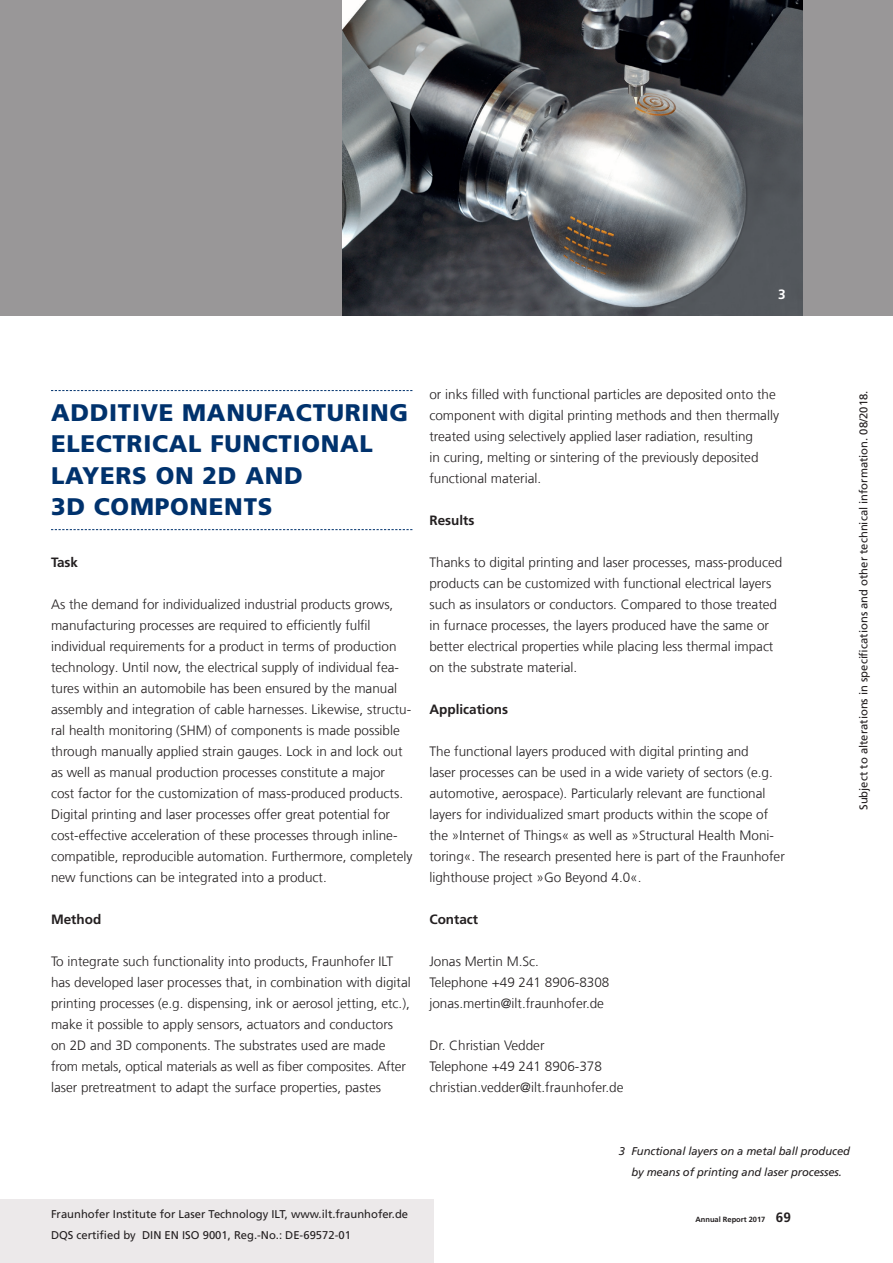
<style>
.page{position:relative;width:893px;height:1263px;background:#fff}
.page>*{position:absolute;margin:0;border:0;box-sizing:border-box;transform-origin:0 0}
.t1{font:900 24px/31.5px "Frutiger LT Com";letter-spacing:.03em;color:#00326d}
.t2{font:300 13.5px/21px "Frutiger LT Com";color:#231f20}
.t3{font:700 13.5px "Frutiger LT Com";color:#231f20}
.t4{font:700 13.5px "Frutiger LT Com";color:#fff}
.t5{font:11.25px/21px "Frutiger LT Com";color:#231f20}
.t6{font:italic 11.25px/21px "Frutiger LT Com";letter-spacing:-.01em;color:#231f20;text-align:center}
.t7{font:700 7.5px "Frutiger LT Com";color:#231f20}
.s1{font-size:13.5px}
</style>
<div class="page">
<div style="left:0;top:1199px;width:434px;height:64px;background:#ece9ea"></div>
<div style="left:0;top:0;width:893px;height:315px;background:#999798"></div>
<img style="left:343px;top:0;width:459px;height:315px">
<svg style="left:51px;top:390px;width:361px;height:1px"></svg>
<svg style="left:51px;top:529px;width:361px;height:1px"></svg>
<p class="t4" style="left:778px;top:286px;width:9px">3</p>
<h1 class="t1" style="left:51px;top:397px;width:359px">ADDITIVE MANUFACTURING<br>ELECTRICAL FUNCTIONAL<br>LAYERS ON 2D AND<br>3D COMPONENTS</h1>
<p class="t3" style="left:51px;top:554px;width:29px">Task</p>
<p class="t2" style="left:51px;top:594px;width:363px">As the demand for individualized industrial products grows, manufacturing processes are required to efficiently fulfil individual requirements for a product in terms of production technology. Until now, the electrical supply of individual fea&shy;tures within an automobile has been ensured by the manual assembly and integration of cable harnesses. Likewise, structu&shy;ral health monitoring (SHM) of components is made possible through manually applied strain gauges. Lock in and lock out as well as manual production processes constitute a major<br>cost factor for the customization of mass-produced products.<br>Digital printing and laser processes offer great potential for cost-effective acceleration of these processes through inline&shy;compatible, reproducible automation. Furthermore, completely new functions can be integrated into a product.</p>
<p class="t3" style="left:51px;top:911px;width:52px">Method</p>
<p class="t2" style="left:51px;top:951px;width:361px">To integrate such functionality into products, Fraunhofer ILT has developed laser processes that, in combination with digital printing processes (e.g. dispensing, ink or aerosol jetting, etc.), make it possible to apply sensors, actuators and conductors on 2D and 3D components. The substrates used are made from metals, optical materials as well as fiber composites. After laser pretreatment to adapt the surface properties, pastes</p>
<p class="t2" style="left:429px;top:384px;width:351px">or inks filled with functional particles are deposited onto the component with digital printing methods and then thermally treated using selectively applied laser radiation, resulting<br>in curing, melting or sintering of the previously deposited functional material.</p>
<p class="t3" style="left:429px;top:512px;width:46px">Results</p>
<p class="t2" style="left:429px;top:552px;width:354px">Thanks to digital printing and laser processes, mass-produced products can be customized with functional electrical layers such as insulators or conductors. Compared to those treated in furnace processes, the layers produced have the same or better electrical properties while placing less thermal impact on the substrate material.</p>
<p class="t3" style="left:429px;top:701px;width:80px">Applications</p>
<p class="t2" style="left:429px;top:741px;width:357px">The functional layers produced with digital printing and<br>laser processes can be used in a wide variety of sectors (e.g. automotive, aerospace). Particularly relevant are functional layers for individualized smart products within the scope of the »Internet of Things« as well as »Structural Health Moni&shy;toring«. The research presented here is part of the Fraunhofer lighthouse project »Go Beyond 4.0«.</p>
<p class="t3" style="left:429px;top:911px;width:50px">Contact</p>
<p class="t2" style="left:429px;top:951px;width:181px">Jonas Mertin M.Sc.<br>Telephone +49 241 8906-8308 jonas.mertin@ilt.fraunhofer.de</p>
<p class="t2" style="left:429px;top:1035px;width:196px">Dr. Christian Vedder<br>Telephone +49 241 8906-378 christian.vedder@ilt.fraunhofer.de</p>
<p class="t5" style="left:853px;top:810px;width:421px;rotate:-90deg">Subject to alterations in specifications and other technical information. 08/2018.</p>
<p class="t5" style="left:51px;top:1204px;width:359px">Fraunhofer Institute for Laser Technology ILT, www.ilt.fraunhofer.de<br>DQS certified by DIN EN ISO 9001, Reg.-No.: DE-69572-01</p>
<p class="t6" style="left:619px;top:1141px;width:233px">3 Functional layers on a metal ball produced by means of printing and laser processes.</p>
<p class="t7" style="left:695px;top:1215px;width:97px">Annual Report 2017 <span class="s1">69</span></p>
</div>
